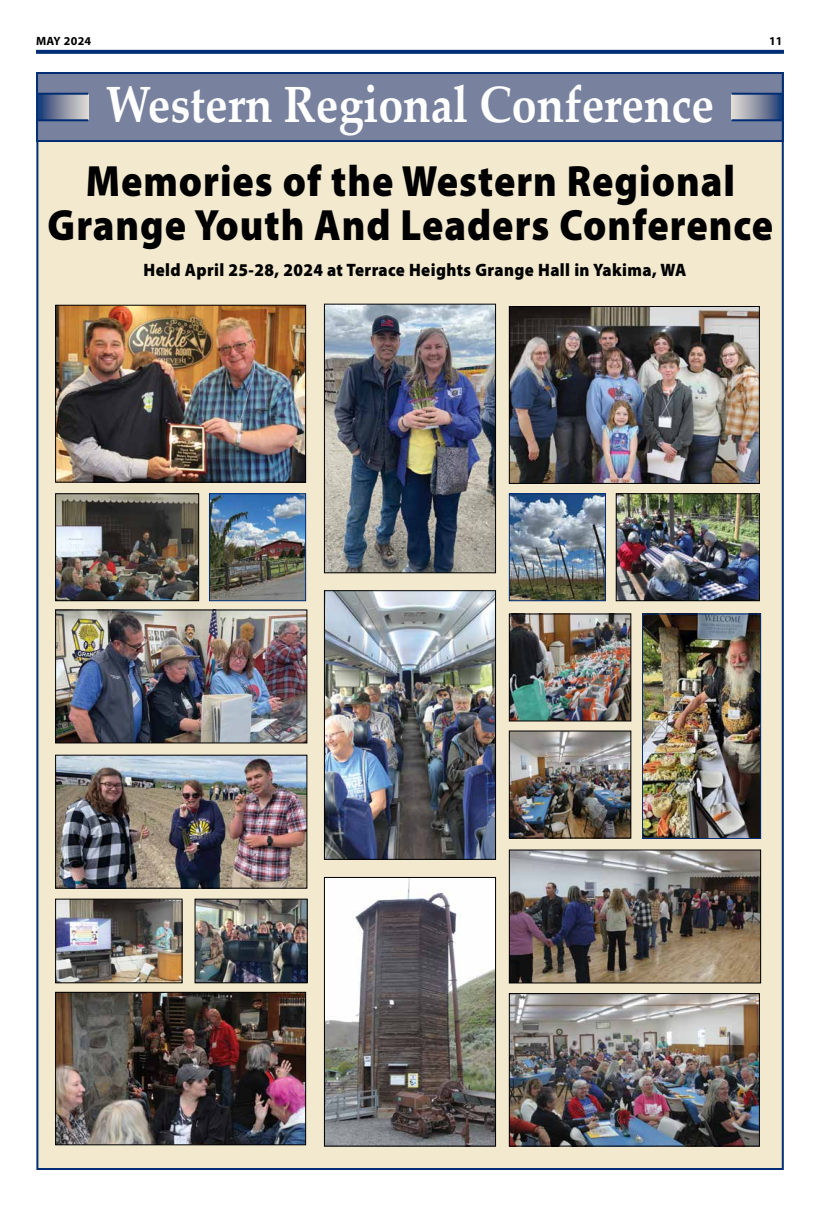
<style>
.page{position:relative;width:820px;height:1206px;background:#fff}
.page>*{position:absolute;margin:0;border:0;box-sizing:border-box;transform-origin:0 0}
.t1{font:700 51px "Palatino Linotype";color:#fff;scale:.88 1}
.t2{font:900 44px/44px "Myriad Pro";letter-spacing:.025em;color:#000;text-align:center;scale:.9 1}
.t3{font:900 18px "Myriad Pro";letter-spacing:.025em;color:#000;scale:.93 1}
.t4{font:700 12px "Myriad Pro";letter-spacing:.025em;color:#000}
</style>
<div class="page">
<svg style="left:36px;top:50px;width:747px;height:4px;background:#0a3579"></svg>
<div style="left:36px;top:72px;width:747px;height:1098px;background:#f2e9cf;border:2px solid #002d74"></div>
<div style="left:36px;top:72px;width:747px;height:70px;background:#78829e;border:2px solid #002d74"></div>
<svg style="left:38px;top:95px;width:50px;height:24px"></svg>
<hr style="left:38px;top:93px;width:50px;height:2px;background:#002d74">
<hr style="left:38px;top:119px;width:50px;height:2px;background:#002d74">
<svg style="left:731px;top:95px;width:51px;height:24px"></svg>
<hr style="left:731px;top:93px;width:51px;height:2px;background:#002d74">
<hr style="left:731px;top:119px;width:51px;height:2px;background:#002d74">
<img style="left:57px;top:307px;width:247px;height:174px">
<div style="left:55px;top:305px;width:251px;height:178px;border:1px solid #000"></div>
<img style="left:57px;top:495px;width:140px;height:104px">
<div style="left:55px;top:493px;width:144px;height:108px;border:1px solid #000"></div>
<img style="left:326px;top:592px;width:168px;height:266px">
<div style="left:324px;top:590px;width:172px;height:270px;border:1px solid #000"></div>
<img style="left:326px;top:879px;width:168px;height:266px">
<div style="left:324px;top:877px;width:172px;height:270px;border:1px solid #000"></div>
<img style="left:510px;top:852px;width:249px;height:129px">
<div style="left:508px;top:850px;width:253px;height:133px;border:1px solid #000"></div>
<img style="left:57px;top:994px;width:247px;height:149px">
<div style="left:55px;top:992px;width:251px;height:153px;border:1px solid #000"></div>
<img style="left:57px;top:901px;width:123px;height:80px">
<div style="left:55px;top:899px;width:127px;height:84px;border:1px solid #000"></div>
<img style="left:510px;top:308px;width:247px;height:174px">
<div style="left:508px;top:306px;width:251px;height:178px;border:1px solid #000"></div>
<img style="left:617px;top:495px;width:140px;height:104px">
<div style="left:615px;top:493px;width:144px;height:108px;border:1px solid #000"></div>
<img style="left:510px;top:615px;width:119px;height:104px">
<div style="left:508px;top:613px;width:123px;height:108px;border:1px solid #000"></div>
<img style="left:510px;top:995px;width:247px;height:150px">
<div style="left:508px;top:993px;width:251px;height:154px;border:1px solid #000"></div>
<img style="left:510px;top:733px;width:119px;height:104px">
<div style="left:508px;top:731px;width:123px;height:108px;border:1px solid #000"></div>
<img style="left:211px;top:495px;width:93px;height:104px">
<div style="left:209px;top:493px;width:97px;height:108px;border:1px solid #002d74"></div>
<img style="left:510px;top:495px;width:94px;height:104px">
<div style="left:508px;top:493px;width:98px;height:108px;border:1px solid #002d74"></div>
<img style="left:644px;top:615px;width:115px;height:222px">
<div style="left:642px;top:613px;width:119px;height:226px;border:1px solid #002d74"></div>
<img style="left:326px;top:306px;width:168px;height:265px">
<div style="left:324px;top:304px;width:172px;height:269px;border:1px solid #000"></div>
<img style="left:57px;top:611px;width:248px;height:130px">
<div style="left:55px;top:609px;width:252px;height:134px;border:1px solid #000"></div>
<img style="left:57px;top:757px;width:248px;height:130px">
<div style="left:55px;top:755px;width:252px;height:134px;border:1px solid #000"></div>
<img style="left:196px;top:901px;width:109px;height:80px">
<div style="left:194px;top:899px;width:113px;height:84px;border:1px solid #000"></div>
<p class="t4" style="left:36px;top:33px;width:57px">MAY 2024</p>
<p class="t4" style="left:768px;top:33px;width:15px">11</p>
<p class="t1" style="left:106px;top:68px;width:692px">Western Regional Conference</p>
<p class="t2" style="left:48px;top:158px;width:807px">Memories of the Western Regional<br>Grange Youth And Leaders Conference</p>
<p class="t3" style="left:143px;top:258px;width:585px">Held April 25-28, 2024 at Terrace Heights Grange Hall in Yakima, WA</p>
</div>
